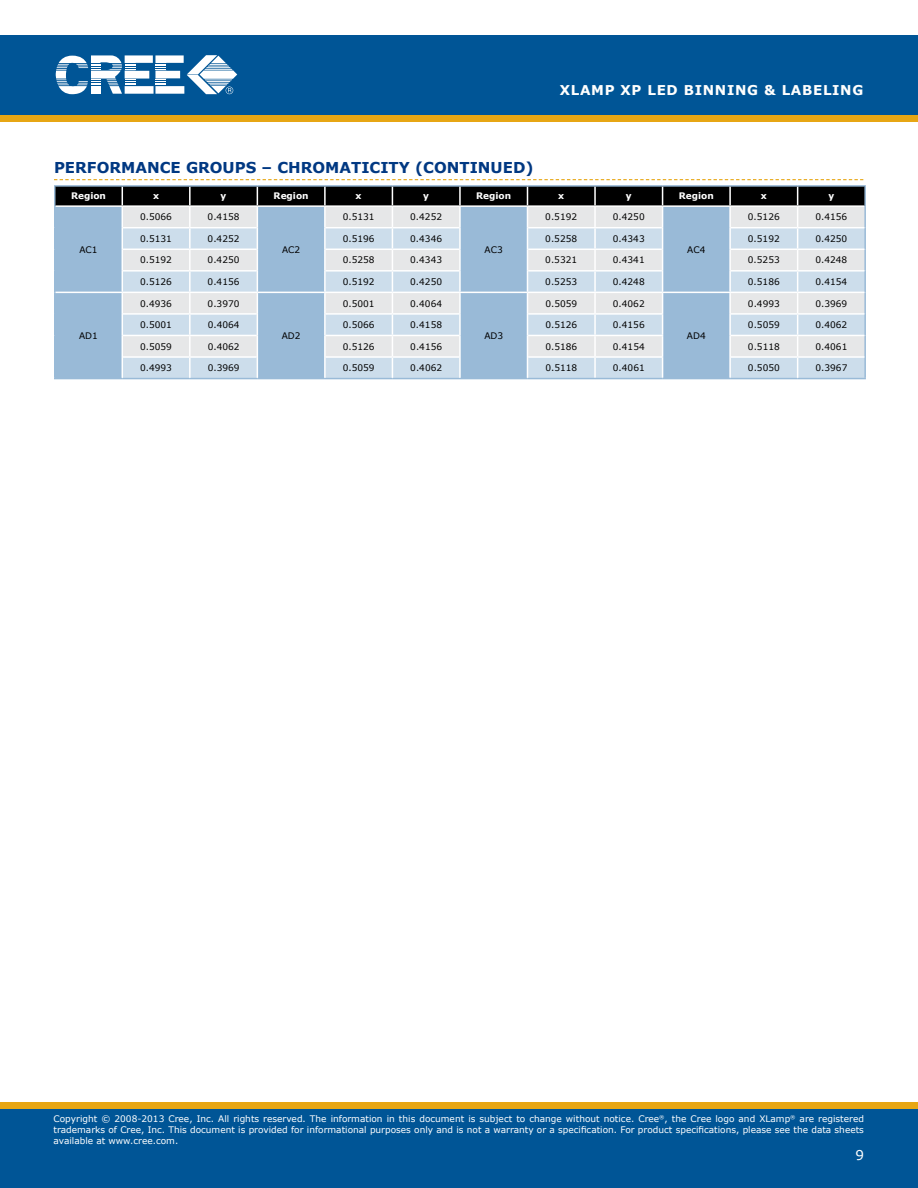
<style>
.page{position:relative;width:918px;height:1188px;background:#fff}
.page>*{position:absolute;margin:0;border:0;box-sizing:border-box;transform-origin:0 0}
.t1{font:700 15px "Verdana";color:#003882}
.t2{font:700 13.5px "Verdana";letter-spacing:.05em;color:#fffffe}
.t3{font:13.5px "Verdana";color:#fff}
.t4{font:9px "Verdana";color:#000}
.t5{font:9px/10.8px "Verdana";color:#fff;text-align:justify}
.t6{font:700 9px "Verdana";color:#fff}
</style>
<div class="page">
<div style="left:0;top:115px;width:918px;height:7px;background:#e7a614"></div>
<div style="left:0;top:35px;width:918px;height:80px;background:#005596"></div>
<svg style="left:56px;top:55px;width:181px;height:39px"></svg>
<div style="left:0;top:1108px;width:918px;height:80px;background:#005596"></div>
<div style="left:0;top:1102px;width:918px;height:6px;background:#e7a614"></div>
<hr style="left:595px;top:378px;width:68px;height:1px;background:#99bad7">
<hr style="left:663px;top:378px;width:67px;height:1px;background:#99bad7">
<hr style="left:257px;top:185px;width:68px;height:2px;background:#99bad7">
<hr style="left:325px;top:185px;width:67px;height:2px;background:#99bad7">
<hr style="left:392px;top:185px;width:68px;height:2px;background:#99bad7">
<hr style="left:460px;top:185px;width:67px;height:2px;background:#99bad7">
<hr style="left:527px;top:185px;width:68px;height:2px;background:#99bad7">
<hr style="left:595px;top:185px;width:68px;height:2px;background:#99bad7">
<hr style="left:663px;top:185px;width:67px;height:2px;background:#99bad7">
<hr style="left:730px;top:185px;width:68px;height:2px;background:#99bad7">
<hr style="left:798px;top:185px;width:68px;height:2px;background:#99bad7">
<hr style="left:54px;top:185px;width:68px;height:2px;background:#99bad7">
<hr style="left:54px;top:378px;width:68px;height:1px;background:#99bad7">
<hr style="left:122px;top:378px;width:68px;height:1px;background:#99bad7">
<hr style="left:190px;top:378px;width:67px;height:1px;background:#99bad7">
<hr style="left:257px;top:378px;width:68px;height:1px;background:#99bad7">
<hr style="left:325px;top:378px;width:67px;height:1px;background:#99bad7">
<hr style="left:392px;top:378px;width:68px;height:1px;background:#99bad7">
<hr style="left:460px;top:378px;width:67px;height:1px;background:#99bad7">
<hr style="left:527px;top:378px;width:68px;height:1px;background:#99bad7">
<hr style="left:730px;top:378px;width:68px;height:1px;background:#99bad7">
<hr style="left:798px;top:378px;width:68px;height:1px;background:#99bad7">
<svg style="left:54px;top:186px;width:812px;height:192px;background:#b2c1ce"></svg>
<hr style="left:123px;top:227px;width:67px;height:1px;background:#fff">
<hr style="left:190px;top:227px;width:67px;height:1px;background:#fff">
<hr style="left:731px;top:227px;width:67px;height:1px;background:#fff">
<hr style="left:798px;top:227px;width:66px;height:1px;background:#fff">
<hr style="left:123px;top:249px;width:67px;height:1px;background:#fff">
<hr style="left:190px;top:249px;width:67px;height:1px;background:#fff">
<hr style="left:731px;top:249px;width:67px;height:1px;background:#fff">
<hr style="left:798px;top:249px;width:66px;height:1px;background:#fff">
<hr style="left:123px;top:270px;width:67px;height:2px;background:#fff">
<hr style="left:190px;top:270px;width:67px;height:2px;background:#fff">
<hr style="left:731px;top:270px;width:67px;height:2px;background:#fff">
<hr style="left:798px;top:270px;width:66px;height:2px;background:#fff">
<hr style="left:56px;top:292px;width:66px;height:1px;background:#fff">
<hr style="left:122px;top:292px;width:68px;height:1px;background:#fff">
<hr style="left:190px;top:292px;width:67px;height:1px;background:#fff">
<hr style="left:325px;top:292px;width:67px;height:1px;background:#fff">
<hr style="left:392px;top:292px;width:68px;height:1px;background:#fff">
<hr style="left:527px;top:292px;width:68px;height:1px;background:#fff">
<hr style="left:730px;top:292px;width:68px;height:1px;background:#fff">
<hr style="left:798px;top:292px;width:66px;height:1px;background:#fff">
<hr style="left:123px;top:313px;width:67px;height:2px;background:#fff">
<hr style="left:190px;top:313px;width:67px;height:2px;background:#fff">
<hr style="left:326px;top:313px;width:66px;height:2px;background:#fff">
<hr style="left:392px;top:313px;width:67px;height:2px;background:#fff">
<hr style="left:528px;top:313px;width:67px;height:2px;background:#fff">
<hr style="left:731px;top:313px;width:67px;height:2px;background:#fff">
<hr style="left:798px;top:313px;width:66px;height:2px;background:#fff">
<hr style="left:123px;top:335px;width:67px;height:1px;background:#fff">
<hr style="left:190px;top:335px;width:67px;height:1px;background:#fff">
<hr style="left:326px;top:335px;width:66px;height:1px;background:#fff">
<hr style="left:392px;top:335px;width:67px;height:1px;background:#fff">
<hr style="left:528px;top:335px;width:67px;height:1px;background:#fff">
<hr style="left:731px;top:335px;width:67px;height:1px;background:#fff">
<hr style="left:798px;top:335px;width:66px;height:1px;background:#fff">
<hr style="left:123px;top:356px;width:67px;height:2px;background:#fff">
<hr style="left:190px;top:356px;width:67px;height:2px;background:#fff">
<hr style="left:326px;top:356px;width:66px;height:2px;background:#fff">
<hr style="left:392px;top:356px;width:67px;height:2px;background:#fff">
<hr style="left:528px;top:356px;width:67px;height:2px;background:#fff">
<hr style="left:731px;top:356px;width:67px;height:2px;background:#fff">
<hr style="left:798px;top:356px;width:66px;height:2px;background:#fff">
<hr style="left:122px;top:185px;width:68px;height:2px;background:#99bad7">
<hr style="left:190px;top:185px;width:67px;height:2px;background:#99bad7">
<svg style="left:54px;top:179px;width:809px;height:1px"></svg>
<h1 class="t1" style="left:54px;top:158px;width:481px">PERFORMANCE GROUPS – CHROMATICITY (CONTINUED)</h1>
<h2 class="t2" style="left:560px;top:82px;width:305px">XLAMP XP LED BINNING &amp; LABELING</h2>
<p class="t6" style="left:71px;top:190px;width:36px">REGION</p>
<p class="t6" style="left:153px;top:190px;width:8px">X</p>
<p class="t6" style="left:221px;top:190px;width:7px">Y</p>
<p class="t6" style="left:274px;top:190px;width:36px">REGION</p>
<p class="t6" style="left:356px;top:190px;width:8px">X</p>
<p class="t6" style="left:423px;top:190px;width:7px">Y</p>
<p class="t6" style="left:476px;top:190px;width:36px">REGION</p>
<p class="t6" style="left:558px;top:190px;width:8px">X</p>
<p class="t6" style="left:626px;top:190px;width:7px">Y</p>
<p class="t6" style="left:679px;top:190px;width:36px">REGION</p>
<p class="t6" style="left:761px;top:190px;width:8px">X</p>
<p class="t6" style="left:828px;top:190px;width:7px">Y</p>
<p class="t4" style="left:79px;top:244px;width:20px">AC 1</p>
<p class="t4" style="left:79px;top:330px;width:20px">AD1</p>
<p class="t4" style="left:140px;top:211px;width:33px">0.5066</p>
<p class="t4" style="left:208px;top:211px;width:33px">0.4158</p>
<p class="t4" style="left:343px;top:211px;width:33px">0.5131</p>
<p class="t4" style="left:410px;top:211px;width:33px">0.4252</p>
<p class="t4" style="left:545px;top:211px;width:33px">0.5192</p>
<p class="t4" style="left:613px;top:211px;width:33px">0.4250</p>
<p class="t4" style="left:748px;top:211px;width:33px">0.5126</p>
<p class="t4" style="left:815px;top:211px;width:33px">0.4156</p>
<p class="t4" style="left:140px;top:233px;width:33px">0.5131</p>
<p class="t4" style="left:208px;top:233px;width:33px">0.4252</p>
<p class="t4" style="left:343px;top:233px;width:33px">0.5196</p>
<p class="t4" style="left:410px;top:233px;width:33px">0.4346</p>
<p class="t4" style="left:545px;top:233px;width:33px">0.5258</p>
<p class="t4" style="left:613px;top:233px;width:33px">0.4343</p>
<p class="t4" style="left:748px;top:233px;width:33px">0.5192</p>
<p class="t4" style="left:815px;top:233px;width:33px">0.4250</p>
<p class="t4" style="left:140px;top:254px;width:33px">0.5192</p>
<p class="t4" style="left:208px;top:254px;width:33px">0.4250</p>
<p class="t4" style="left:343px;top:254px;width:33px">0.5258</p>
<p class="t4" style="left:410px;top:254px;width:33px">0.4343</p>
<p class="t4" style="left:545px;top:254px;width:33px">0.5321</p>
<p class="t4" style="left:613px;top:254px;width:33px">0.4341</p>
<p class="t4" style="left:748px;top:254px;width:33px">0.5253</p>
<p class="t4" style="left:815px;top:254px;width:33px">0.4248</p>
<p class="t4" style="left:140px;top:276px;width:33px">0.5126</p>
<p class="t4" style="left:208px;top:276px;width:33px">0.4156</p>
<p class="t4" style="left:343px;top:276px;width:33px">0.5192</p>
<p class="t4" style="left:410px;top:276px;width:33px">0.4250</p>
<p class="t4" style="left:545px;top:276px;width:33px">0.5253</p>
<p class="t4" style="left:613px;top:276px;width:33px">0.4248</p>
<p class="t4" style="left:748px;top:276px;width:33px">0.5186</p>
<p class="t4" style="left:815px;top:276px;width:33px">0.4154</p>
<p class="t4" style="left:282px;top:244px;width:20px">AC 2</p>
<p class="t4" style="left:485px;top:244px;width:20px">AC 3</p>
<p class="t4" style="left:687px;top:244px;width:20px">AC 4</p>
<p class="t4" style="left:140px;top:298px;width:33px">0.4936</p>
<p class="t4" style="left:208px;top:298px;width:33px">0.3970</p>
<p class="t4" style="left:343px;top:298px;width:33px">0.5001</p>
<p class="t4" style="left:410px;top:298px;width:33px">0.4064</p>
<p class="t4" style="left:545px;top:298px;width:33px">0.5059</p>
<p class="t4" style="left:613px;top:298px;width:33px">0.4062</p>
<p class="t4" style="left:748px;top:298px;width:33px">0.4993</p>
<p class="t4" style="left:815px;top:298px;width:33px">0.3969</p>
<p class="t4" style="left:140px;top:319px;width:33px">0.5001</p>
<p class="t4" style="left:208px;top:319px;width:33px">0.4064</p>
<p class="t4" style="left:343px;top:319px;width:33px">0.5066</p>
<p class="t4" style="left:410px;top:319px;width:33px">0.4158</p>
<p class="t4" style="left:545px;top:319px;width:33px">0.5126</p>
<p class="t4" style="left:613px;top:319px;width:33px">0.4156</p>
<p class="t4" style="left:748px;top:319px;width:33px">0.5059</p>
<p class="t4" style="left:815px;top:319px;width:33px">0.4062</p>
<p class="t4" style="left:140px;top:341px;width:33px">0.5059</p>
<p class="t4" style="left:208px;top:341px;width:33px">0.4062</p>
<p class="t4" style="left:343px;top:341px;width:33px">0.5126</p>
<p class="t4" style="left:410px;top:341px;width:33px">0.4156</p>
<p class="t4" style="left:545px;top:341px;width:33px">0.5186</p>
<p class="t4" style="left:613px;top:341px;width:33px">0.4154</p>
<p class="t4" style="left:748px;top:341px;width:33px">0.5118</p>
<p class="t4" style="left:816px;top:341px;width:33px">0.4061</p>
<p class="t4" style="left:140px;top:362px;width:33px">0.4993</p>
<p class="t4" style="left:208px;top:362px;width:33px">0.3969</p>
<p class="t4" style="left:343px;top:362px;width:33px">0.5059</p>
<p class="t4" style="left:410px;top:362px;width:33px">0.4062</p>
<p class="t4" style="left:545px;top:362px;width:33px">0.5118</p>
<p class="t4" style="left:613px;top:362px;width:33px">0.4061</p>
<p class="t4" style="left:748px;top:362px;width:33px">0.5050</p>
<p class="t4" style="left:816px;top:362px;width:33px">0.3967</p>
<p class="t4" style="left:282px;top:330px;width:20px">AD2</p>
<p class="t4" style="left:484px;top:330px;width:20px">AD3</p>
<p class="t4" style="left:687px;top:330px;width:20px">AD4</p>
<p class="t5" style="left:54px;top:1113px;width:812px">Copyright © 2008-2013 Cree, Inc. All rights reserved. The information in this document is subject to change without notice. Cree<sup>®</sup>, the Cree logo and XLamp<sup>®</sup> are registered trademarks of Cree, Inc. This document is provided for informational purposes only and is not a warranty or a specification. For product specifications, please see the data sheets available at www.cree.com.</p>
<h2 class="t3" style="left:855px;top:1146px;width:10px">9</h2>
</div>
